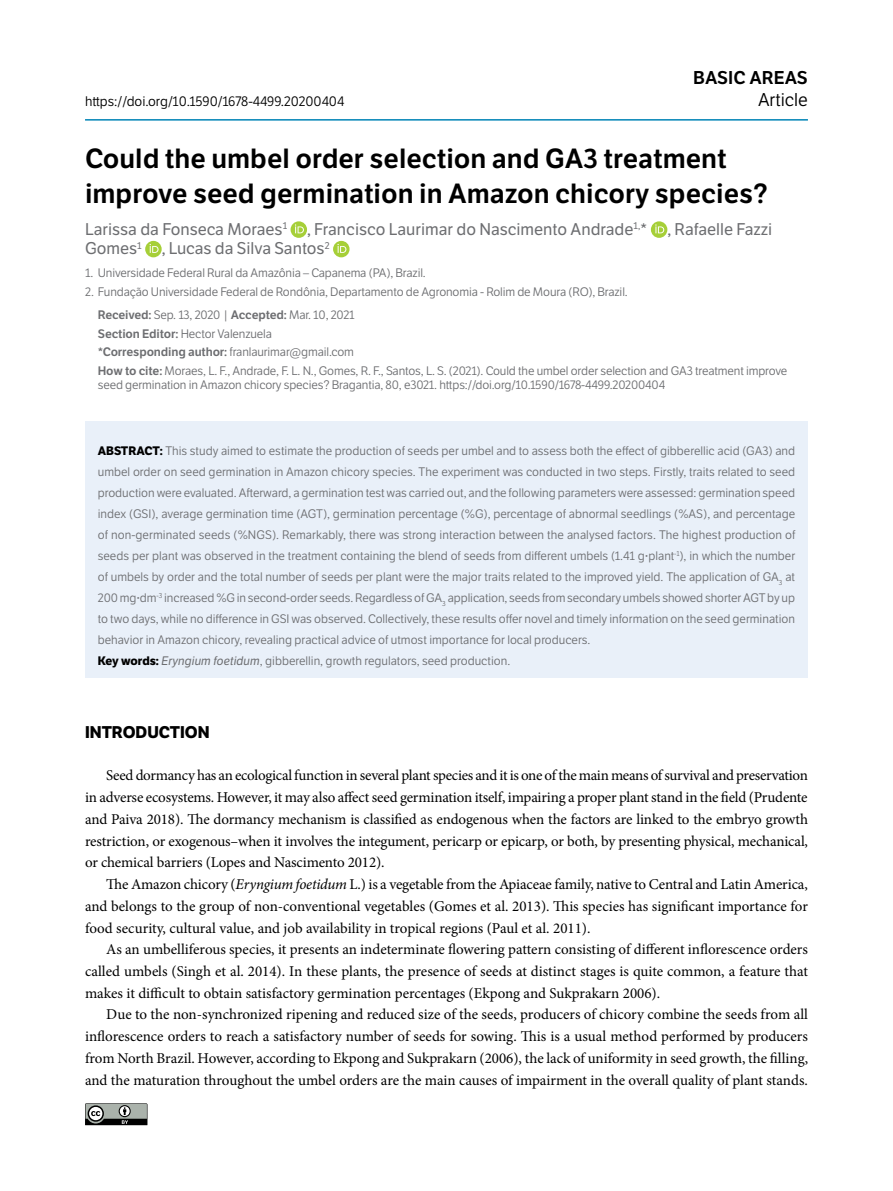
<style>
.page{position:relative;width:893px;height:1191px;background:#fff}
.page>*{position:absolute;margin:0;border:0;box-sizing:border-box;transform-origin:0 0}
.t1{font:600 27px/34.5px "LFT Etica";color:#000}
.t2{font:600 18px "LFT Etica";color:#000}
.t3{font:18px "LFT Etica";color:#000}
.t4{font:16.5px/19.5px "LFT Etica";color:#6d6e71}
.t5{font:700 16.5px "LFT Etica";color:#000}
.t6{font:15px/21.8px "Minion Pro";letter-spacing:-.005em;color:#000;text-align:justify}
.t7{font:13.5px "LFT Etica";color:#000}
.t8{font:12px/21px "LFT Etica";color:#6d6e71}
.s1{font-weight:600}
.s2{font-weight:700;color:#000}
.s3{font-style:italic}
</style>
<div class="page">
<div style="left:85px;top:421px;width:723px;height:257px;background:#e9f0f9"></div>
<svg style="left:291px;top:221px;width:16px;height:17px"></svg>
<svg style="left:295px;top:224px;width:9px;height:9px"></svg>
<svg style="left:651px;top:221px;width:16px;height:17px"></svg>
<svg style="left:655px;top:224px;width:9px;height:9px"></svg>
<svg style="left:145px;top:241px;width:17px;height:16px"></svg>
<svg style="left:150px;top:244px;width:9px;height:9px"></svg>
<div style="left:333px;top:241px;width:17px;height:16px;background:#a6cf38;border-radius:50%"></div>
<svg style="left:337px;top:244px;width:9px;height:9px"></svg>
<svg style="left:85px;top:1103px;width:63px;height:23px"></svg>
<hr style="left:85px;top:119px;width:723px;height:2px;background:#0084b6">
<p class="t7" style="left:85px;top:94px;width:261px">https://doi.org/10.1590/1678-4499.20200404</p>
<h2 class="t2" style="left:693px;top:67px;width:116px">BASIC AREAS</h2>
<h2 class="t3" style="left:758px;top:90px;width:51px">Article</h2>
<h1 class="t1" style="left:85px;top:142px;width:684px">Could the umbel order selection and GA3 treatment improve seed germination in Amazon chicory species?</h1>
<h3 class="t4" style="left:85px;top:220px;width:689px">Larissa da Fonseca Moraes<sup>1</sup> , Francisco Laurimar do Nascimento Andrade<sup>1,</sup>* , Rafaelle Fazzi<br>Gomes<sup>1</sup> , Lucas da Silva Santos<sup>2</sup></h3>
<p class="t8" style="left:85px;top:263px;width:342px">1. Universidade Federal Rural da Amazônia – Capanema (PA), Brazil.</p>
<p class="t8" style="left:98px;top:280px;width:531px;line-height:23px;text-indent:-13px">2. Fundação Universidade Federal de Rondônia, Departamento de Agronomia - Rolim de Moura (RO), Brazil.<br><span class="s1">Received:</span> Sep. 13, 2020 | <span class="s1">Accepted:</span> Mar. 10, 2021</p>
<p class="t8" style="left:98px;top:324px;width:691px;line-height:18.6px"><span class="s1">Section Editor:</span> Hector Valenzuela<br><span class="s1">*Corresponding author:</span> franlaurimar@gmail.com<br><span class="s1">How to cite:</span> Moraes, L. F., Andrade, F. L. N., Gomes, R. F., Santos, L. S. (2021). Could the umbel order selection and GA3 treatment improve</p>
<p class="t8" style="left:98px;top:375px;width:569px">seed germination in Amazon chicory species? Bragantia, 80, e3021. https://doi.org/10.1590/1678-4499.20200404</p>
<p class="t8" style="left:98px;top:441px;width:699px"><span class="s2">ABSTRACT:</span> This study aimed to estimate the production of seeds per umbel and to assess both the effect of gibberellic acid (GA3) and umbel order on seed germination in Amazon chicory species. The experiment was conducted in two steps. Firstly, traits related to seed production were evaluated. Afterward, a germination test was carried out, and the following parameters were assessed: germination speed index (GSI), average germination time (AGT), germination percentage (%G), percentage of abnormal seedlings (%AS), and percentage of non-germinated seeds (%NGS). Remarkably, there was strong interaction between the analysed factors. The highest production of seeds per plant was observed in the treatment containing the blend of seeds from different umbels (1.41 g<span class="s1">·</span>plant<sup>-1</sup>), in which the number of umbels by order and the total number of seeds per plant were the major traits related to the improved yield. The application of GA<sub>3</sub> at 200 mg<span class="s1">·</span>dm<sup>-3</sup> increased %G in second-order seeds. Regardless of GA<sub>3</sub> application, seeds from secondary umbels showed shorter AGT by up to two days, while no difference in GSI was observed. Collectively, these results offer novel and timely information on the seed germination behavior in Amazon chicory, revealing practical advice of utmost importance for local producers.<br><span class="s2">Key words:</span> <span class="s3">Eryngium foetidum</span>, gibberellin, growth regulators, seed production.</p>
<h3 class="t5" style="left:85px;top:722px;width:126px">INTRODUCTION</h3>
<p class="t6" style="left:85px;top:765px;width:724px;text-indent:21px">Seed dormancy has an ecological function in several plant species and it is one of the main means of survival and preservation in adverse ecosystems. However, it may also affect seed germination itself, impairing a proper plant stand in the field (Prudente and Paiva 2018). The dormancy mechanism is classified as endogenous when the factors are linked to the embryo growth restriction, or exogenous–when it involves the integument, pericarp or epicarp, or both, by presenting physical, mechanical, or chemical barriers (Lopes and Nascimento 2012).</p>
<p class="t6" style="left:85px;top:873px;width:724px;text-indent:21px">The Amazon chicory (<span class="s3">Eryngium foetidum</span> L.) is a vegetable from the Apiaceae family, native to Central and Latin America, and belongs to the group of non-conventional vegetables (Gomes et al. 2013). This species has significant importance for food security, cultural value, and job availability in tropical regions (Paul et al. 2011).</p>
<p class="t6" style="left:85px;top:938px;width:724px;text-indent:21px">As an umbelliferous species, it presents an indeterminate flowering pattern consisting of different inflorescence orders called umbels (Singh et al. 2014). In these plants, the presence of seeds at distinct stages is quite common, a feature that makes it difficult to obtain satisfactory germination percentages (Ekpong and Sukprakarn 2006).</p>
<p class="t6" style="left:85px;top:1004px;width:725px;text-indent:21px">Due to the non-synchronized ripening and reduced size of the seeds, producers of chicory combine the seeds from all inflorescence orders to reach a satisfactory number of seeds for sowing. This is a usual method performed by producers from North Brazil. However, according to Ekpong and Sukprakarn (2006), the lack of uniformity in seed growth, the filling, and the maturation throughout the umbel orders are the main causes of impairment in the overall quality of plant stands.</p>
</div>
